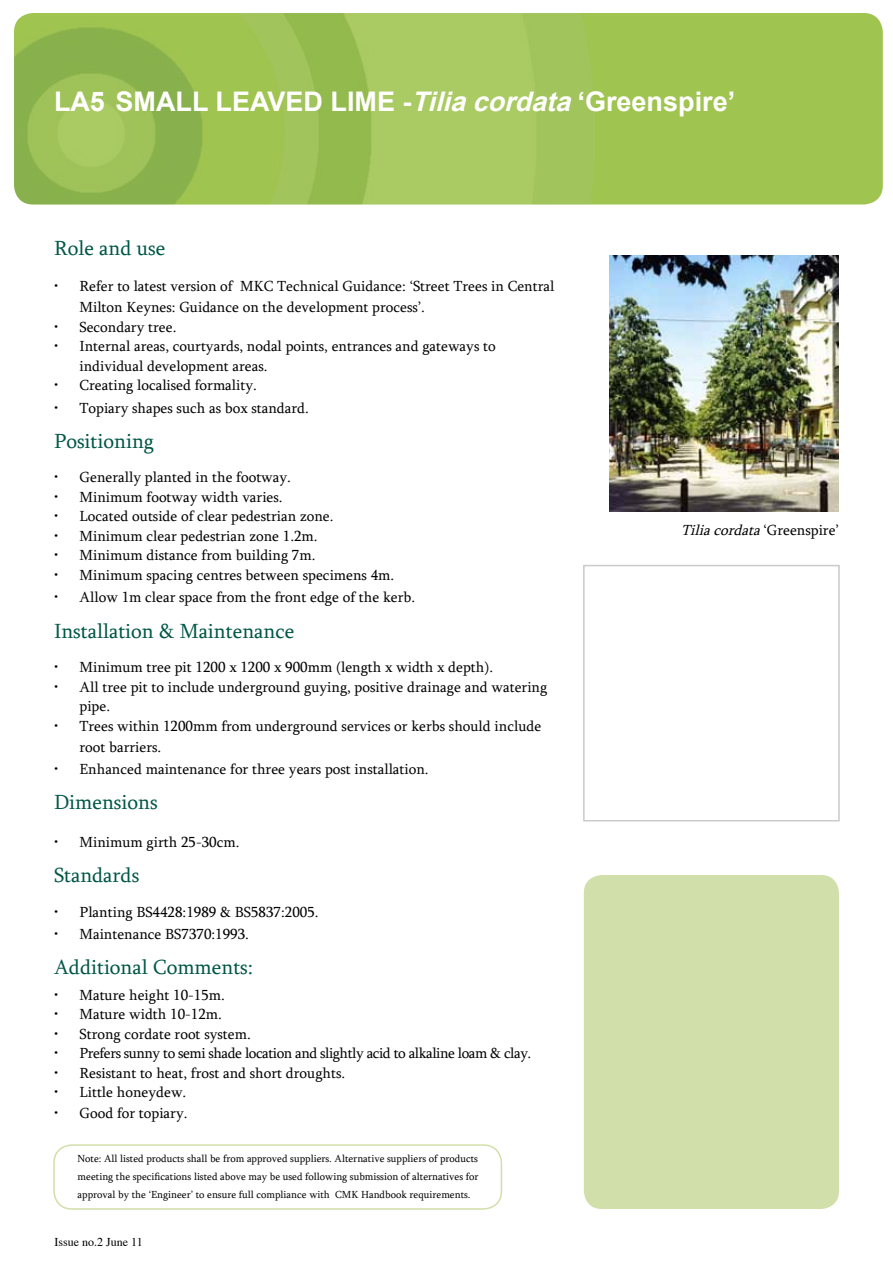
<style>
.page{position:relative;width:893px;height:1263px;background:#fff}
.page>*{position:absolute;margin:0;border:0;box-sizing:border-box;transform-origin:0 0}
.t1{font:700 27px "Arial";color:#fff}
.t2{font:21px "Sylfaen";color:#005747}
.t3{font:15px/21px "Sylfaen";color:#000}
.t4{font:15px "Sylfaen";letter-spacing:-.03em;color:#000}
.t5{font:italic 15px "Sylfaen";color:#000}
.t6{font:12px "Times";color:#000}
.t7{font:10.5px/18px "Sylfaen";color:#000;text-align:justify}
.s1{font-style:italic}
.s2{font-style:normal}
</style>
<div class="page">
<div style="left:584px;top:875px;width:255px;height:334px;background:#d1dfaa;border-radius:18px"></div>
<div style="left:53px;top:1144px;width:449px;height:66px;border:2px solid #d1dfaa;border-radius:18px"></div>
<div style="left:14px;top:13px;width:869px;height:191px;background:#a0c450;border-radius:19px"></div>
<img style="left:14px;top:13px;width:580px;height:191px">
<img style="left:609px;top:255px;width:229px;height:257px">
<div style="left:583px;top:565px;width:257px;height:256px;border:2px solid #cacaca"></div>
<h1 class="t1" style="left:54px;top:86px;width:683px">LA5 SMALL LEAVED LIME -<span class="s1">Tilia cordata</span> ‘Greenspire’</h1>
<h2 class="t2" style="left:54px;top:234px;width:113px">Role and use</h2>
<p class="t3" style="left:80px;top:275px;width:476px;text-indent:-26px">• Refer to latest version of MKC Technical Guidance: ‘Street Trees in Central<br>Milton Keynes: Guidance on the development process’.</p>
<p class="t3" style="left:54px;top:316px;width:124px">• Secondary tree.</p>
<p class="t3" style="left:80px;top:336px;width:418px;line-height:19.5px;text-indent:-26px">• Internal areas, courtyards, nodal points, entrances and gateways to individual development areas.</p>
<p class="t3" style="left:54px;top:374px;width:204px">• Creating localised formality.</p>
<p class="t3" style="left:54px;top:397px;width:256px">• Topiary shapes such as box standard.</p>
<h2 class="t2" style="left:54px;top:427px;width:101px">Positioning</h2>
<p class="t3" style="left:54px;top:466px;width:238px">• Generally planted in the footway.</p>
<p class="t3" style="left:54px;top:486px;width:230px">• Minimum footway width varies.</p>
<p class="t3" style="left:54px;top:505px;width:281px">• Located outside of clear pedestrian zone.</p>
<p class="t3" style="left:54px;top:525px;width:265px">• Minimum clear pedestrian zone 1.2m.</p>
<p class="t3" style="left:54px;top:544px;width:263px">• Minimum distance from building 7m.</p>
<p class="t3" style="left:54px;top:564px;width:342px">• Minimum spacing centres between specimens 4m.</p>
<p class="t3" style="left:54px;top:586px;width:363px">• Allow 1m clear space from the front edge of the kerb.</p>
<h2 class="t2" style="left:54px;top:616px;width:242px">Installation &amp; Maintenance</h2>
<p class="t3" style="left:54px;top:656px;width:441px">• Minimum tree pit 1200 x 1200 x 900mm (length x width x depth).</p>
<p class="t3" style="left:80px;top:676px;width:469px;line-height:19.5px;text-indent:-26px">• All tree pit to include underground guying, positive drainage and watering pipe.</p>
<p class="t3" style="left:80px;top:715px;width:463px;text-indent:-26px">• Trees within 1200mm from underground services or kerbs should include root barriers.</p>
<p class="t3" style="left:54px;top:758px;width:376px">• Enhanced maintenance for three years post installation.</p>
<h2 class="t2" style="left:54px;top:788px;width:105px">Dimensions</h2>
<p class="t3" style="left:54px;top:831px;width:187px">• Minimum girth 25-30cm.</p>
<h2 class="t2" style="left:54px;top:861px;width:87px">Standards</h2>
<p class="t3" style="left:54px;top:901px;width:266px">• Planting BS4428:1989 &amp; BS5837:2005.</p>
<p class="t3" style="left:54px;top:923px;width:196px">• Maintenance BS7370:1993.</p>
<h2 class="t2" style="left:54px;top:953px;width:201px">Additional Comments:</h2>
<p class="t3" style="left:54px;top:984px;width:173px">• Mature height 10-15m.</p>
<p class="t3" style="left:54px;top:1003px;width:169px">• Mature width 10-12m.</p>
<p class="t3" style="left:54px;top:1023px;width:198px">• Strong cordate root system.</p>
<p class="t4" style="left:54px;top:1043px;width:479px">• Prefers sunny to semi shade location and slightly acid to alkaline loam &amp; clay.</p>
<p class="t3" style="left:54px;top:1062px;width:293px">• Resistant to heat, frost and short droughts.</p>
<p class="t3" style="left:54px;top:1081px;width:134px">• Little honeydew.</p>
<p class="t3" style="left:54px;top:1102px;width:135px">• Good for topiary.</p>
<p class="t7" style="left:78px;top:1149px;width:402px">Note: All listed products shall be from approved suppliers. Alternative suppliers of products meeting the specifications listed above may be used following submission of alternatives for approval by the ‘Engineer’ to ensure full compliance with CMK Handbook requirements.</p>
<p class="t6" style="left:54px;top:1231px;width:90px">Issue no.2 June 11</p>
<p class="t5" style="left:681px;top:520px;width:159px">Tiliacordata<span class="s2">‘Greenspire’</span></p>
</div>
